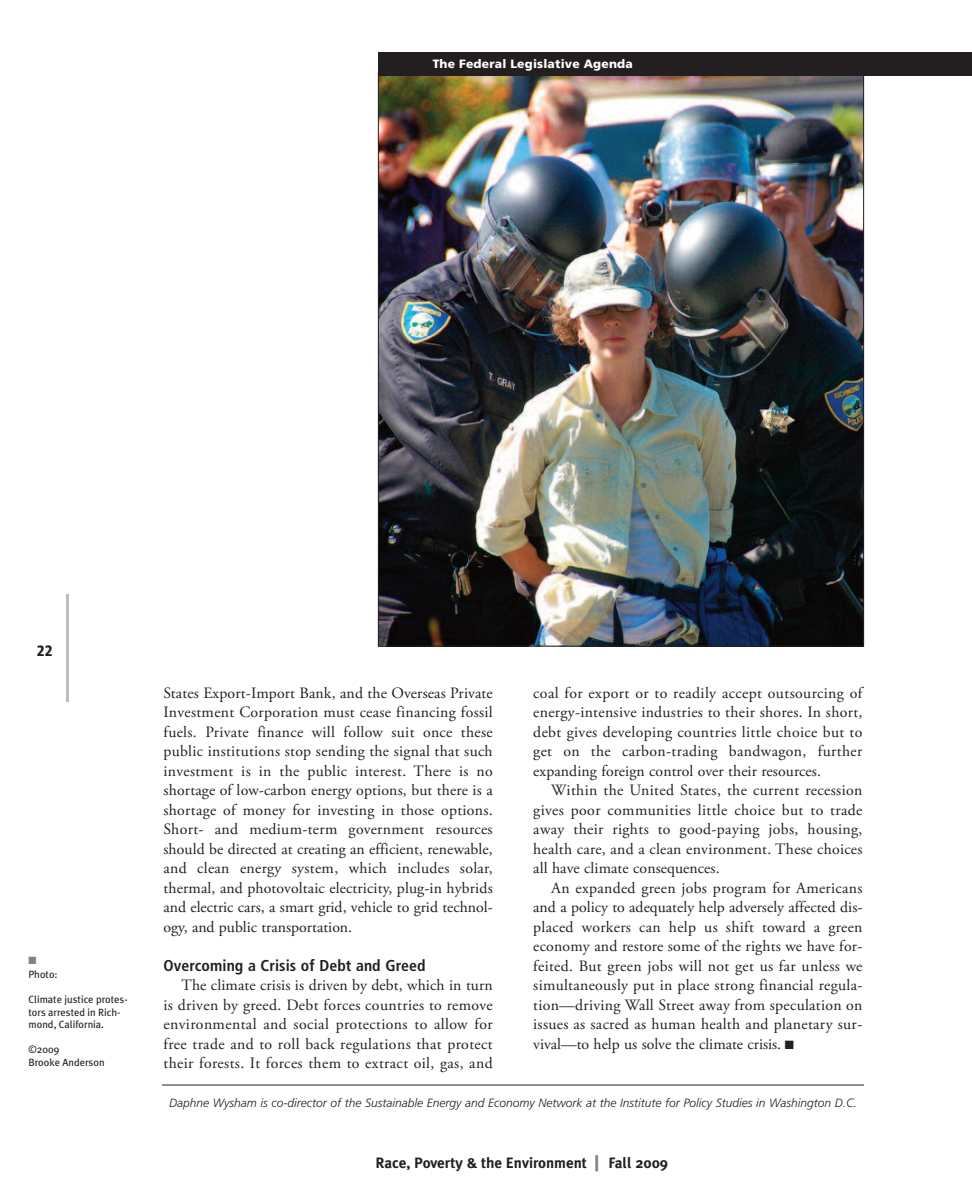
<style>
.page{position:relative;width:972px;height:1188px;background:#fff}
.page>*{position:absolute;margin:0;border:0;box-sizing:border-box;transform-origin:0 0}
.t1{font:15.75px/19.5px "Adobe Garamond Pro";letter-spacing:.005em;color:#231f20;text-align:justify}
.t2{font:700 condensed 15.75px "Frutiger";letter-spacing:.005em;color:#231f20}
.t3{font:700 15px "Meta Plus";color:#231f20}
.t4{font:900 condensed 15px "Frutiger";color:#231f20}
.t5{font:italic 300 12px "Frutiger";color:#231f20}
.t6{font:900 12px "Frutiger";letter-spacing:.015em;color:#fff}
.t7{font:10.5px/12.6px "Meta Plus";color:#231f20}
.t8{font:10.5px "Zapf Dingbats";color:#808285}
.s1{font-size:21px;color:#808285}
</style>
<div class="page">
<img style="left:380px;top:76px;width:482px;height:568px">
<hr style="left:66px;top:594px;width:3px;height:108px;background:#bcbdc0">
<div style="left:378px;top:52px;width:594px;height:24px;background:#231f20"></div>
<hr style="left:162px;top:1085px;width:702px;height:1px;background:#231f20">
<p class="t6" style="left:433px;top:59px;width:202px">The Federal Legislative Agenda</p>
<p class="t4" style="left:37px;top:644px;width:17px">22</p>
<p class="t8" style="left:28px;top:955px;width:9px">■</p>
<p class="t7" style="left:28px;top:968px;width:31px">Photo:</p>
<p class="t7" style="left:29px;top:993px;width:101px">Climate justice protes&shy;tors arrested in Rich&shy;mond, California.</p>
<p class="t7" style="left:29px;top:1044px;width:78px">©2009<br>Brooke Anderson</p>
<p class="t1" style="left:163px;top:684px;width:331px">States Export-Import Bank, and the Overseas Private Investment Corporation must cease financing fossil fuels. Private finance will follow suit once these public institutions stop sending the signal that such investment is in the public interest. There is no shortage of low-carbon energy options, but there is a shortage of money for investing in those options.<br>Short- and medium-term government resources should be directed at creating an efficient, renewable, and clean energy system, which includes solar, thermal, and photovoltaic electricity, plug-in hybrids and electric cars, a smart grid, vehicle to grid technol&shy;ogy, and public transportation.</p>
<p class="t2" style="left:164px;top:959px;width:264px">Overcoming a Crisis of Debt and Greed</p>
<p class="t1" style="left:163px;top:977px;width:331px;text-indent:18px">The climate crisis is driven by debt, which in turn is driven by greed. Debt forces countries to remove environmental and social protections to allow for free trade and to roll back regulations that protect their forests. It forces them to extract oil, gas, and</p>
<p class="t1" style="left:533px;top:684px;width:331px">coal for export or to readily accept outsourcing of energy-intensive industries to their shores. In short, debt gives developing countries little choice but to get on the carbon-trading bandwagon, further expanding foreign control over their resources.</p>
<p class="t1" style="left:533px;top:782px;width:331px;text-indent:18px">Within the United States, the current recession gives poor communities little choice but to trade away their rights to good-paying jobs, housing, health care, and a clean environment. These choices all have climate consequences.</p>
<p class="t1" style="left:533px;top:879px;width:331px;text-indent:18px">An expanded green jobs program for Americans and a policy to adequately help adversely affected dis&shy;placed workers can help us shift toward a green economy and restore some of the rights we have for&shy;feited. But green jobs will not get us far unless we simultaneously put in place strong financial regula&shy;tion—driving Wall Street away from speculation on issues as sacred as human health and planetary sur&shy;vival—to help us solve the climate crisis. ■</p>
<p class="t5" style="left:169px;top:1098px;width:689px">Daphne Wysham is co-director of the Sustainable Energy and Economy Network at the Institute for Policy Studies in Washington D.C.</p>
<p class="t3" style="left:376px;top:1154px;width:294px">Race, Poverty &amp; the Environment <span class="s1">|</span> Fall 2009</p>
</div>
